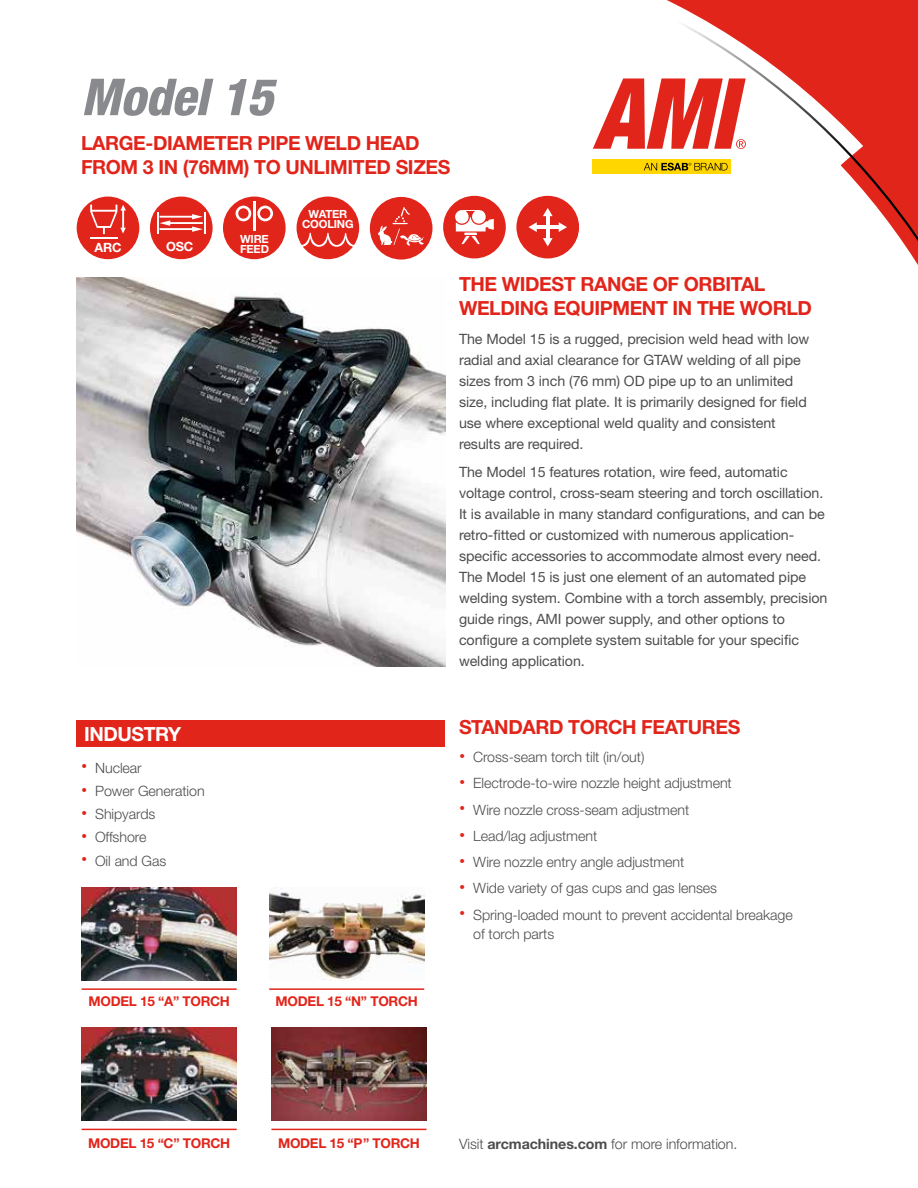
<style>
.page{position:relative;width:918px;height:1188px;background:#fff}
.page>*{position:absolute;margin:0;border:0;box-sizing:border-box;transform-origin:0 0}
.t1{font:italic 800 condensed 51px "Helvetica Neue LT Pro";letter-spacing:-.01em;color:#898a8d}
.t2{font:700 19.5px/24px "Helvetica Neue LT Pro";letter-spacing:-.02em;color:#e1251b}
.t3{font:700 19.5px "Helvetica Neue LT Pro";letter-spacing:-.02em;color:#fff}
.t4{font:14.25px/21px "Helvetica Neue LT Pro";letter-spacing:-.005em;color:#4d4d4f}
.t5{font:300 14.25px/19.5px "Helvetica Neue LT Pro";letter-spacing:-.005em;color:#4d4d4f}
.t6{font:700 13.5px "Helvetica Neue LT Pro";letter-spacing:-.02em;color:#e1251b}
.t7{font:700 12.75px "Helvetica Neue LT Pro";letter-spacing:-.02em;color:#fff}
.t8{font:700 11.25px/9.8px "Helvetica Neue LT Pro";letter-spacing:-.02em;color:#fff}
.s1{font-weight:700}
</style>
<div class="page">
<div style="left:77px;top:720px;width:368px;height:27px;background:#e1251b"></div>
<svg style="left:553px;top:0;width:365px;height:265px"></svg>
<div style="left:592px;top:159px;width:139px;height:15px;background:#ffd600"></div>
<svg style="left:644px;top:163px;width:84px;height:8px"></svg>
<svg style="left:593px;top:78px;width:153px;height:71px"></svg>
<div style="left:77px;top:197px;width:62px;height:62px;background:#e1251b;border-radius:50%"></div>
<hr style="left:90px;top:237px;width:27px;height:2px;background:#fff">
<svg style="left:90px;top:205px;width:36px;height:29px"></svg>
<div style="left:150px;top:197px;width:63px;height:62px;background:#e1251b;border-radius:50%"></div>
<hr style="left:157px;top:213px;width:2px;height:21px;background:#fff">
<hr style="left:204px;top:213px;width:2px;height:21px;background:#fff">
<svg style="left:160px;top:214px;width:43px;height:18px"></svg>
<div style="left:223px;top:197px;width:63px;height:62px;background:#e1251b;border-radius:50%"></div>
<hr style="left:253px;top:201px;width:3px;height:29px;background:#fff">
<svg style="left:236px;top:206px;width:15px;height:15px"></svg>
<svg style="left:257px;top:206px;width:16px;height:15px"></svg>
<div style="left:297px;top:197px;width:62px;height:62px;background:#e1251b;border-radius:50%"></div>
<svg style="left:301px;top:233px;width:53px;height:14px"></svg>
<img style="left:77px;top:277px;width:368px;height:390px">
<img style="left:82px;top:1027px;width:155px;height:93px">
<img style="left:82px;top:888px;width:155px;height:92px">
<img style="left:269px;top:888px;width:155px;height:92px">
<img style="left:271px;top:1027px;width:155px;height:93px">
<hr style="left:82px;top:988px;width:155px;height:2px;background:#e1251b">
<hr style="left:269px;top:988px;width:155px;height:2px;background:#e1251b">
<hr style="left:82px;top:1129px;width:155px;height:1px;background:#e1251b">
<hr style="left:271px;top:1129px;width:155px;height:1px;background:#e1251b">
<div style="left:443px;top:196px;width:63px;height:62px;background:#e1251b;border-radius:50%"></div>
<svg style="left:455px;top:210px;width:39px;height:34px"></svg>
<div style="left:516px;top:196px;width:63px;height:62px;background:#e1251b;border-radius:50%"></div>
<svg style="left:543px;top:208px;width:10px;height:8px"></svg>
<svg style="left:543px;top:238px;width:10px;height:8px"></svg>
<hr style="left:546px;top:215px;width:4px;height:25px;background:#fff">
<svg style="left:559px;top:222px;width:8px;height:10px"></svg>
<svg style="left:528px;top:222px;width:9px;height:10px"></svg>
<hr style="left:535px;top:225px;width:25px;height:4px;background:#fff">
<div style="left:370px;top:197px;width:62px;height:63px;background:#e1251b;border-radius:50%"></div>
<svg style="left:378px;top:207px;width:46px;height:39px"></svg>
<h1 class="t1" style="left:81px;top:61px;width:194px">Model 15</h1>
<h2 class="t2" style="left:81px;top:130px;width:371px">LARGE-DIAMETER PIPE WELD HEAD<br>FROM 3 IN (76MM) TO UNLIMITED SIZES</h2>
<p class="t7" style="left:95px;top:240px;width:28px">ARC</p>
<p class="t7" style="left:166px;top:238px;width:29px">OSC</p>
<p class="t8" style="left:240px;top:234px;width:30px">WIRE<br>FEED</p>
<p class="t8" style="left:302px;top:209px;width:53px;text-align:center">WATER<br>COOLING</p>
<h2 class="t2" style="left:459px;top:272px;width:355px">THE WIDEST RANGE OF ORBITAL<br>WELDING EQUIPMENT IN THE WORLD</h2>
<p class="t4" style="left:459px;top:328px;width:352px">The Model 15 is a rugged, precision weld head with low radial and axial clearance for GTAW welding of all pipe sizes from 3 inch (76 mm) OD pipe up to an unlimited size, including flat plate. It is primarily designed for field use where exceptional weld quality and consistent results are required.</p>
<p class="t4" style="left:459px;top:461px;width:370px">The Model 15 features rotation, wire feed, automatic voltage control, cross-seam steering and torch oscillation.<br>It is available in many standard configurations, and can be retro-fitted or customized with numerous application&shy;specific accessories to accommodate almost every need.<br>The Model 15 is just one element of an automated pipe welding system. Combine with a torch assembly, precision guide rings, AMI power supply, and other options to configure a complete system suitable for your specific welding application.</p>
<h2 class="t3" style="left:84px;top:722px;width:99px">INDUSTRY</h2>
<p class="t5" style="left:82px;top:758px;width:62px"><sup>•</sup> Nuclear</p>
<p class="t5" style="left:82px;top:781px;width:125px"><sup>•</sup> Power Generation</p>
<p class="t5" style="left:82px;top:804px;width:75px"><sup>•</sup> Shipyards</p>
<p class="t5" style="left:82px;top:827px;width:66px"><sup>•</sup> Offshore</p>
<p class="t5" style="left:82px;top:851px;width:86px"><sup>•</sup> Oil and Gas</p>
<h2 class="t2" style="left:459px;top:715px;width:283px">STANDARD TORCH FEATURES</h2>
<p class="t5" style="left:460px;top:747px;width:186px"><sup>•</sup> Cross-seam torch tilt (in/out)</p>
<p class="t5" style="left:460px;top:773px;width:274px"><sup>•</sup> Electrode-to-wire nozzle height adjustment</p>
<p class="t5" style="left:460px;top:800px;width:231px"><sup>•</sup> Wire nozzle cross-seam adjustment</p>
<p class="t5" style="left:460px;top:826px;width:139px"><sup>•</sup> Lead/lag adjustment</p>
<p class="t5" style="left:460px;top:852px;width:226px"><sup>•</sup> Wire nozzle entry angle adjustment</p>
<p class="t5" style="left:460px;top:878px;width:259px"><sup>•</sup> Wide variety of gas cups and gas lenses</p>
<p class="t5" style="left:473px;top:905px;width:321px;text-indent:-14px"><sup>•</sup> Spring-loaded mount to prevent accidental breakage of torch parts</p>
<p class="t6" style="left:88px;top:992px;width:143px">MODEL 15 “A” TORCH</p>
<p class="t6" style="left:276px;top:992px;width:144px">MODEL 15 “N” TORCH</p>
<p class="t6" style="left:88px;top:1135px;width:144px">MODEL 15 “C” TORCH</p>
<p class="t6" style="left:278px;top:1135px;width:143px">MODEL 15 “P” TORCH</p>
<p class="t5" style="left:459px;top:1134px;width:280px">Visit <span class="s1">arcmachines.com</span> for more information.</p>
</div>
